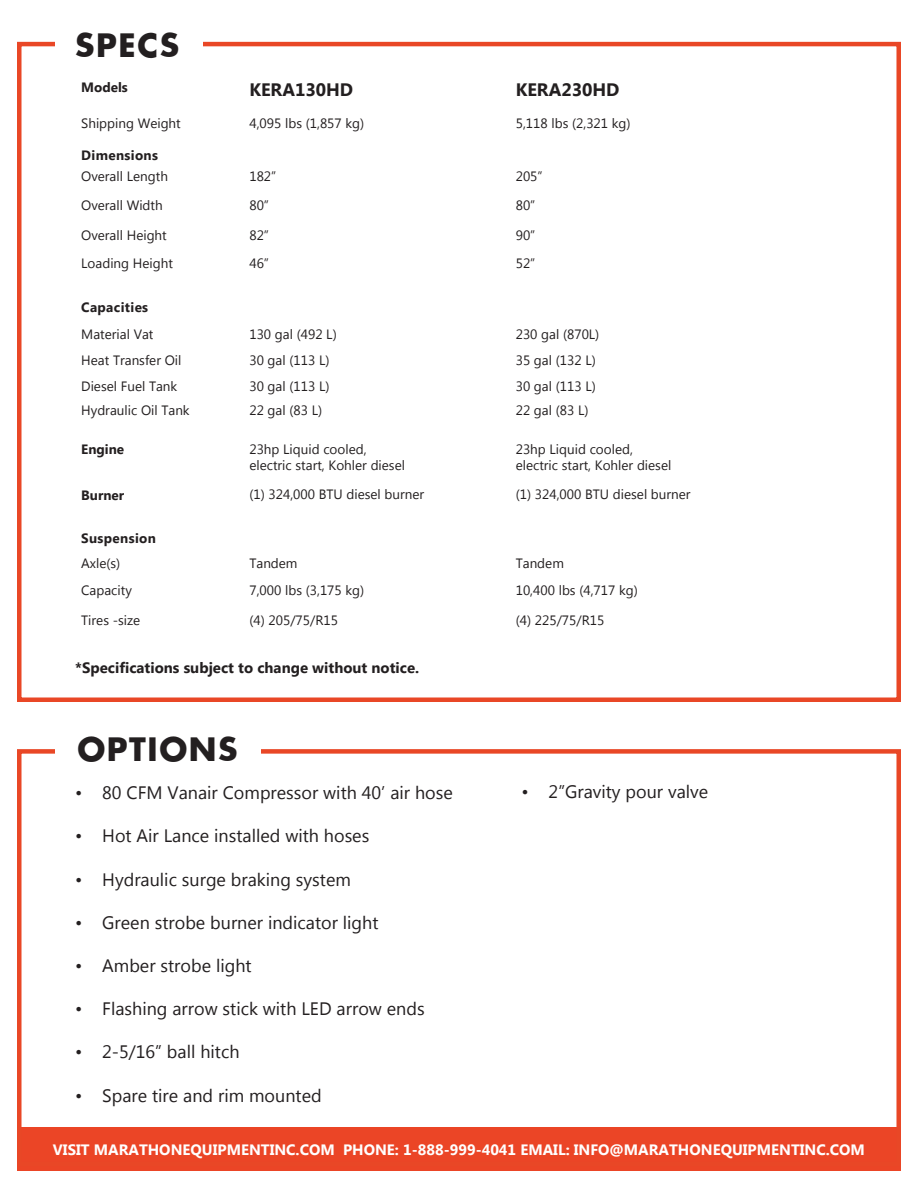
<style>
.page{position:relative;width:918px;height:1188px;background:#fff}
.page>*{position:absolute;margin:0;border:0;box-sizing:border-box;transform-origin:0 0}
.t1{font:700 31.5px "Futura";letter-spacing:.05em;color:#231f20}
.t2{font:18px "Myanmar Text";color:#231f20}
.t3{font:700 18px "Myanmar Text";color:#231f20}
.t4{font:700 15px "Myanmar Text";color:#fff}
.t5{font:700 15px "Myanmar Text";color:#231f20}
.t6{font:13.5px "Myanmar Text";color:#231f20}
.t7{font:700 13.5px "Myanmar Text";letter-spacing:.025em;color:#231f20}
</style>
<div class="page">
<div style="left:17px;top:1128px;width:884px;height:43px;background:#eb4526"></div>
<div style="left:17px;top:42px;width:884px;height:660px;border:4px solid #e94726"></div>
<div style="left:17px;top:749px;width:884px;height:417px;border:4px solid #e94726"></div>
<div style="left:55px;top:24px;width:148px;height:43px;background:#fff"></div>
<div style="left:55px;top:728px;width:205px;height:43px;background:#fff"></div>
<p class="t1" style="left:75px;top:23px;width:106px">SPECS</p>
<p class="t7" style="left:81px;top:80px;width:48px">Models</p>
<p class="t3" style="left:249px;top:79px;width:105px">KERA130HD</p>
<p class="t3" style="left:516px;top:79px;width:105px">KERA230HD</p>
<p class="t6" style="left:81px;top:115px;width:101px">Shipping Weight</p>
<p class="t6" style="left:249px;top:115px;width:116px">4,095 lbs (1,857 kg)</p>
<p class="t6" style="left:516px;top:115px;width:116px">5,118 lbs (2,321 kg)</p>
<p class="t7" style="left:81px;top:147px;width:78px">Dimensions</p>
<p class="t6" style="left:81px;top:168px;width:88px">Overall Length</p>
<p class="t6" style="left:249px;top:168px;width:28px">182”</p>
<p class="t6" style="left:516px;top:168px;width:28px">205”</p>
<p class="t6" style="left:81px;top:197px;width:83px">Overall Width</p>
<p class="t6" style="left:249px;top:197px;width:21px">80”</p>
<p class="t6" style="left:516px;top:197px;width:21px">80”</p>
<p class="t6" style="left:81px;top:228px;width:87px">Overall Height</p>
<p class="t6" style="left:249px;top:228px;width:21px">82”</p>
<p class="t6" style="left:516px;top:228px;width:21px">90”</p>
<p class="t6" style="left:81px;top:256px;width:93px">Loading Height</p>
<p class="t6" style="left:249px;top:256px;width:21px">46”</p>
<p class="t6" style="left:516px;top:256px;width:21px">52”</p>
<p class="t7" style="left:81px;top:299px;width:69px">Capacities</p>
<p class="t6" style="left:81px;top:327px;width:74px">Material Vat</p>
<p class="t6" style="left:249px;top:327px;width:89px">130 gal (492 L)</p>
<p class="t6" style="left:516px;top:327px;width:85px">230 gal (870L)</p>
<p class="t6" style="left:81px;top:352px;width:102px">Heat Transfer Oil</p>
<p class="t6" style="left:249px;top:352px;width:82px">30 gal (113 L)</p>
<p class="t6" style="left:516px;top:352px;width:82px">35 gal (132 L)</p>
<p class="t6" style="left:81px;top:378px;width:98px">Diesel Fuel Tank</p>
<p class="t6" style="left:249px;top:378px;width:82px">30 gal (113 L)</p>
<p class="t6" style="left:516px;top:378px;width:82px">30 gal (113 L)</p>
<p class="t6" style="left:81px;top:402px;width:110px">Hydraulic Oil Tank</p>
<p class="t6" style="left:249px;top:402px;width:74px">22 gal (83 L)</p>
<p class="t6" style="left:516px;top:402px;width:74px">22 gal (83 L)</p>
<p class="t7" style="left:81px;top:442px;width:45px">Engine</p>
<p class="t6" style="left:249px;top:441px;width:119px">23hp Liquid cooled,</p>
<p class="t6" style="left:249px;top:457px;width:157px">electric start, Kohler diesel</p>
<p class="t6" style="left:516px;top:441px;width:119px">23hp Liquid cooled,</p>
<p class="t6" style="left:516px;top:457px;width:157px">electric start, Kohler diesel</p>
<p class="t7" style="left:81px;top:487px;width:45px">Burner</p>
<p class="t6" style="left:249px;top:486px;width:176px">(1) 324,000 BTU diesel burner</p>
<p class="t6" style="left:516px;top:486px;width:176px">(1) 324,000 BTU diesel burner</p>
<p class="t7" style="left:81px;top:530px;width:76px">Suspension</p>
<p class="t6" style="left:81px;top:555px;width:41px">Axle(s)</p>
<p class="t6" style="left:249px;top:555px;width:50px">Tandem</p>
<p class="t6" style="left:516px;top:555px;width:50px">Tandem</p>
<p class="t6" style="left:81px;top:582px;width:52px">Capacity</p>
<p class="t6" style="left:249px;top:582px;width:116px">7,000 lbs (3,175 kg)</p>
<p class="t6" style="left:516px;top:582px;width:124px">10,400 lbs (4,717 kg)</p>
<p class="t6" style="left:81px;top:612px;width:61px">Tires -size</p>
<p class="t6" style="left:249px;top:612px;width:90px">(4) 205/75/R15</p>
<p class="t6" style="left:516px;top:612px;width:90px">(4) 225/75/R15</p>
<p class="t5" style="left:75px;top:659px;width:346px">*Specifications subject to change without notice.</p>
<p class="t1" style="left:77px;top:727px;width:162px">OPTIONS</p>
<p class="t2" style="left:75px;top:783px;width:379px">• 80 CFM Vanair Compressor with 40’ air hose</p>
<p class="t2" style="left:75px;top:826px;width:296px">• Hot Air Lance installed with hoses</p>
<p class="t2" style="left:75px;top:869px;width:277px">• Hydraulic surge braking system</p>
<p class="t2" style="left:75px;top:912px;width:305px">• Green strobe burner indicator light</p>
<p class="t2" style="left:75px;top:955px;width:178px">• Amber strobe light</p>
<p class="t2" style="left:75px;top:999px;width:351px">• Flashing arrow stick with LED arrow ends</p>
<p class="t2" style="left:75px;top:1042px;width:166px">• 2-5/16” ball hitch</p>
<p class="t2" style="left:75px;top:1085px;width:248px">• Spare tire and rim mounted</p>
<p class="t2" style="left:522px;top:782px;width:188px">• 2”Gravity pour valve</p>
<p class="t4" style="left:53px;top:1141px;width:814px">VISIT MARATHONEQUIPMENTINC.COM PHONE: 1-888-999-4041 EMAIL: INFO@MARATHONEQUIPMENTINC.COM</p>
</div>
